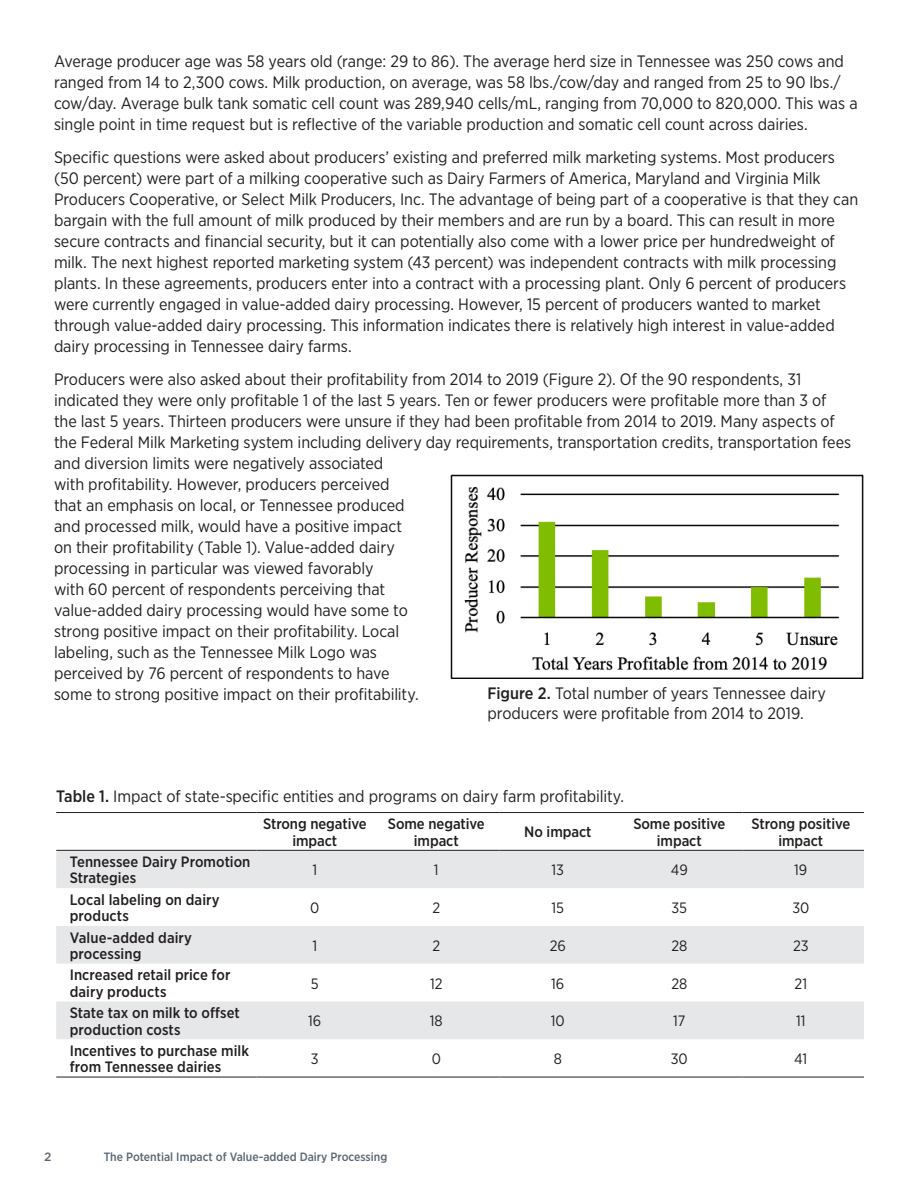
<style>
.page{position:relative;width:918px;height:1188px;background:#fff}
.page>*{position:absolute;margin:0;border:0;box-sizing:border-box;transform-origin:0 0}
.Body_Text{font:16.5px/21px "Gotham Narrow";letter-spacing:-.005em;color:#231f20}
.Body_Text-2{font:500 15px/16.5px "Gotham Narrow";color:#231f20}
.Body_Text-3{font:15px "Gotham Narrow";letter-spacing:-.005em;color:#231f20}
.t1{font:500 12px "Gotham Narrow";color:#5a6670}
.t2{font:500 12px "Gotham";color:#5a6670}
.s1{font-weight:500}
</style>
<div class="page">
<img style="left:450px;top:475px;width:414px;height:204px">
<svg style="left:56px;top:849px;width:808px;height:228px"></svg>
<svg style="left:56px;top:851px;width:808px;height:188px;fill:#e6e7e9"></svg>
<hr style="left:56px;top:812px;width:200px;height:1px;background:#231f20">
<hr style="left:256px;top:812px;width:122px;height:1px;background:#231f20">
<hr style="left:378px;top:812px;width:122px;height:1px;background:#231f20">
<hr style="left:500px;top:812px;width:121px;height:1px;background:#231f20">
<hr style="left:621px;top:812px;width:121px;height:1px;background:#231f20">
<hr style="left:742px;top:812px;width:122px;height:1px;background:#231f20">
<hr style="left:256px;top:1077px;width:122px;height:1px;background:#231f20">
<hr style="left:378px;top:1077px;width:122px;height:1px;background:#231f20">
<hr style="left:500px;top:1077px;width:121px;height:1px;background:#231f20">
<hr style="left:621px;top:1077px;width:121px;height:1px;background:#231f20">
<hr style="left:742px;top:1077px;width:122px;height:1px;background:#231f20">
<hr style="left:256px;top:850px;width:122px;height:1px;background:#231f20">
<hr style="left:378px;top:850px;width:122px;height:1px;background:#231f20">
<hr style="left:500px;top:850px;width:121px;height:1px;background:#231f20">
<hr style="left:621px;top:850px;width:121px;height:1px;background:#231f20">
<hr style="left:742px;top:850px;width:122px;height:1px;background:#231f20">
<hr style="left:56px;top:850px;width:200px;height:1px;background:#231f20">
<hr style="left:56px;top:1077px;width:200px;height:1px;background:#231f20">
<p class="Body_Text" style="left:54px;top:51px;width:805px">Average producer age was 58 years old (range: 29 to 86). The average herd size in Tennessee was 250 cows and ranged from 14 to 2,300 cows. Milk production, on average, was 58 lbs./cow/day and ranged from 25 to 90 lbs./ cow/day. Average bulk tank somatic cell count was 289,940 cells/mL, ranging from 70,000 to 820,000. This was a single point in time request but is reflective of the variable production and somatic cell count across dairies.</p>
<p class="Body_Text" style="left:54px;top:147px;width:806px">Specific questions were asked about producers’ existing and preferred milk marketing systems. Most producers (50 percent) were part of a milking cooperative such as Dairy Farmers of America, Maryland and Virginia Milk Producers Cooperative, or Select Milk Producers, Inc. The advantage of being part of a cooperative is that they can bargain with the full amount of milk produced by their members and are run by a board. This can result in more secure contracts and financial security, but it can potentially also come with a lower price per hundredweight of milk. The next highest reported marketing system (43 percent) was independent contracts with milk processing plants. In these agreements, producers enter into a contract with a processing plant. Only 6 percent of producers were currently engaged in value-added dairy processing. However, 15 percent of producers wanted to market through value-added dairy processing. This information indicates there is relatively high interest in value-added dairy processing in Tennessee dairy farms.</p>
<p class="Body_Text" style="left:54px;top:369px;width:799px">Producers were also asked about their profitability from 2014 to 2019 (Figure 2). Of the 90 respondents, 31 indicated they were only profitable 1 of the last 5 years. Ten or fewer producers were profitable more than 3 of the last 5 years. Thirteen producers were unsure if they had been profitable from 2014 to 2019. Many aspects of the Federal Milk Marketing system including delivery day requirements, transportation credits, transportation fees and diversion limits were negatively associated<br>with profitability. However, producers perceived<br>that an emphasis on local, or Tennessee produced<br>and processed milk, would have a positive impact<br>on their profitability (Table 1). Value-added dairy<br>processing in particular was viewed favorably<br>with 60 percent of respondents perceiving that<br>value-added dairy processing would have some to<br>strong positive impact on their profitability. Local<br>labeling, such as the Tennessee Milk Logo was<br>perceived by 76 percent of respondents to have<br>some to strong positive impact on their profitability.</p>
<p class="Body_Text" style="left:487px;top:683px;width:340px"><span class="s1">Figure 2.</span> Total number of years Tennessee dairy</p>
<p class="Body_Text" style="left:487px;top:702px;width:318px">producers were profitable from 2014 to 2019.</p>
<p class="Body_Text" style="left:56px;top:785px;width:569px"><span class="s1">Table 1.</span> Impact of state-specific entities and programs on dairy farm profitability.</p>
<p class="Body_Text-2" style="left:263px;top:815px;width:105px;text-align:center">Strong negative impact</p>
<p class="Body_Text-2" style="left:388px;top:815px;width:98px;text-align:center">Some negative impact</p>
<p class="Body_Text-2" style="left:524px;top:824px;width:69px">No impact</p>
<p class="Body_Text-2" style="left:633px;top:815px;width:94px;text-align:center">Some positive impact</p>
<p class="Body_Text-2" style="left:751px;top:815px;width:100px;text-align:center">Strong positive impact</p>
<p class="Body_Text-2" style="left:70px;top:853px;width:182px">Tennessee Dairy Promotion<br>Strategies</p>
<p class="Body_Text-3" style="left:312px;top:861px;width:6px">1</p>
<p class="Body_Text-3" style="left:434px;top:861px;width:6px">1</p>
<p class="Body_Text-3" style="left:552px;top:861px;width:14px">13</p>
<p class="Body_Text-3" style="left:671px;top:861px;width:18px">49</p>
<p class="Body_Text-3" style="left:794px;top:861px;width:15px">19</p>
<p class="Body_Text-2" style="left:70px;top:891px;width:151px">Local labeling on dairy products</p>
<p class="Body_Text-3" style="left:310px;top:898px;width:11px">0</p>
<p class="Body_Text-3" style="left:432px;top:898px;width:9px">2</p>
<p class="Body_Text-3" style="left:552px;top:898px;width:14px">15</p>
<p class="Body_Text-3" style="left:672px;top:898px;width:17px">35</p>
<p class="Body_Text-3" style="left:792px;top:898px;width:18px">30</p>
<p class="Body_Text-2" style="left:70px;top:929px;width:124px">Value-added dairy processing</p>
<p class="Body_Text-3" style="left:312px;top:936px;width:6px">1</p>
<p class="Body_Text-3" style="left:432px;top:936px;width:9px">2</p>
<p class="Body_Text-3" style="left:550px;top:936px;width:18px">26</p>
<p class="Body_Text-3" style="left:671px;top:936px;width:17px">28</p>
<p class="Body_Text-3" style="left:793px;top:936px;width:17px">23</p>
<p class="Body_Text-2" style="left:70px;top:967px;width:162px">Increased retail price for dairy products</p>
<p class="Body_Text-3" style="left:311px;top:974px;width:9px">5</p>
<p class="Body_Text-3" style="left:430px;top:974px;width:14px">12</p>
<p class="Body_Text-3" style="left:551px;top:974px;width:15px">16</p>
<p class="Body_Text-3" style="left:671px;top:974px;width:17px">28</p>
<p class="Body_Text-3" style="left:795px;top:974px;width:14px">21</p>
<p class="Body_Text-2" style="left:70px;top:1004px;width:172px">State tax on milk to offset production costs</p>
<p class="Body_Text-3" style="left:308px;top:1012px;width:15px">16</p>
<p class="Body_Text-3" style="left:430px;top:1012px;width:14px">18</p>
<p class="Body_Text-3" style="left:551px;top:1012px;width:15px">10</p>
<p class="Body_Text-3" style="left:673px;top:1012px;width:14px">17</p>
<p class="Body_Text-3" style="left:796px;top:1012px;width:11px">11</p>
<p class="Body_Text-2" style="left:70px;top:1042px;width:181px">Incentives to purchase milk from Tennessee dairies</p>
<p class="Body_Text-3" style="left:311px;top:1050px;width:9px">3</p>
<p class="Body_Text-3" style="left:432px;top:1050px;width:11px">0</p>
<p class="Body_Text-3" style="left:554px;top:1050px;width:10px">8</p>
<p class="Body_Text-3" style="left:671px;top:1050px;width:18px">30</p>
<p class="Body_Text-3" style="left:794px;top:1050px;width:15px">41</p>
<p class="t2" style="left:44px;top:1149px;width:9px">2</p>
<p class="t1" style="left:104px;top:1149px;width:285px">The Potential Impact of Value-added Dairy Processing</p>
</div>
